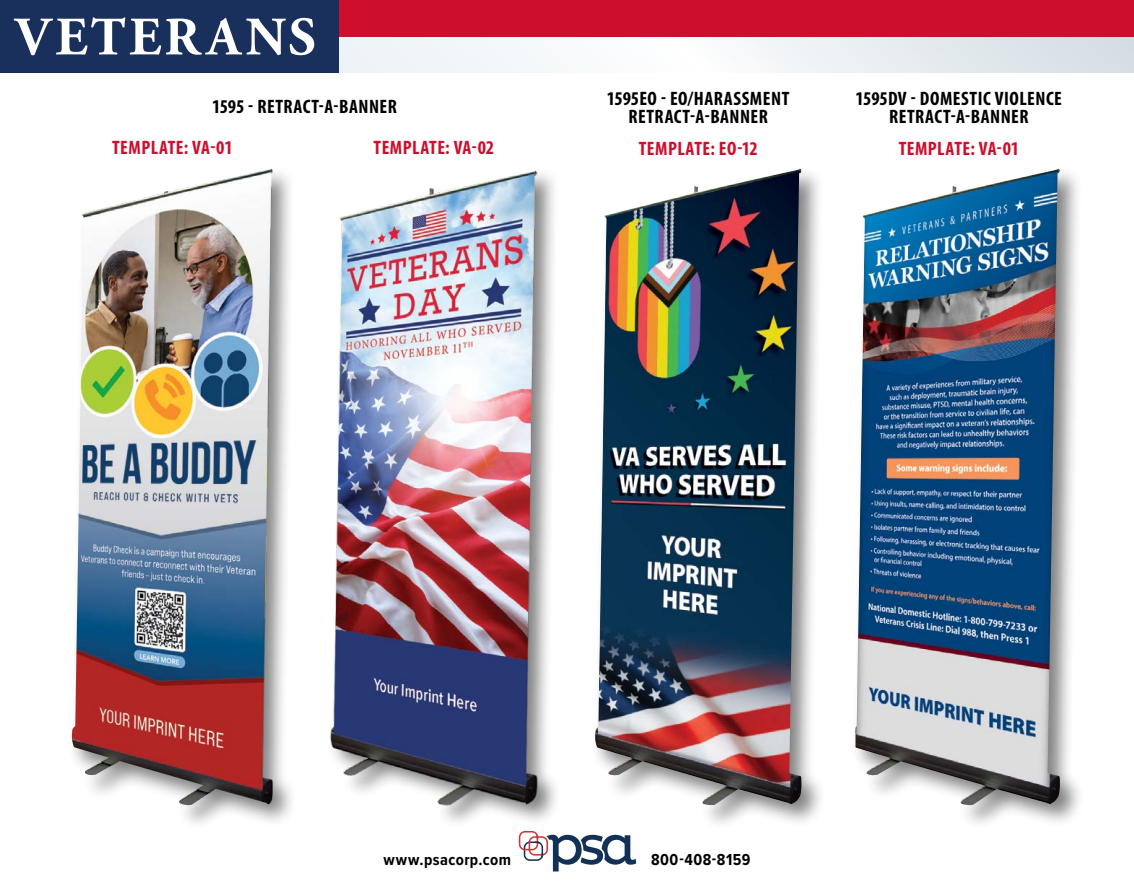
<style>
.page{position:relative;width:1134px;height:891px;background:#fff}
.page>*{position:absolute;margin:0;border:0;box-sizing:border-box;transform-origin:0 0}
.t1{font:700 54px "Adobe Garamond Pro";letter-spacing:.07em;color:#fff}
.t2{font:700 condensed 19.5px/18px "Myriad Pro";letter-spacing:.025em;color:#000;text-align:center}
.t3{font:700 condensed 19.5px "Myriad Pro";letter-spacing:.025em;color:#ce0e2d}
.t4{font:700 16.5px "Proxima Nova Cond";letter-spacing:.03em;color:#000}
</style>
<div class="page">
<div style="left:0;top:0;width:1134px;height:73px;background:#1a305c"></div>
<svg style="left:339px;top:36px;width:794px;height:37px;background:#ecebef"></svg>
<hr style="left:1133px;top:36px;width:1px;height:37px;background:#d3dde3">
<div style="left:339px;top:0;width:795px;height:36px;background:#ce0e2d"></div>
<svg style="left:519px;top:831px;width:117px;height:40px"></svg>
<div style="left:591px;top:165px;width:236px;height:665px;background:#000;opacity:.5"></div>
<img style="left:594px;top:169px;width:208px;height:636px">
<div style="left:851px;top:165px;width:234px;height:665px;background:#000;opacity:.5"></div>
<img style="left:856px;top:169px;width:204px;height:636px">
<div style="left:68px;top:165px;width:230px;height:665px;background:#000;opacity:.5"></div>
<img style="left:71px;top:169px;width:202px;height:636px">
<div style="left:327px;top:167px;width:235px;height:662px;background:#000;opacity:.5"></div>
<img style="left:330px;top:170px;width:211px;height:635px">
<h1 class="t1" style="left:15px;top:6px;width:302px">VETERANS</h1>
<p class="t2" style="left:212px;top:97px;width:186px">1595 - RETRACT-A-BANNER</p>
<p class="t3" style="left:112px;top:135px;width:122px">TEMPLATE: VA-01</p>
<p class="t3" style="left:374px;top:135px;width:122px">TEMPLATE: VA-02</p>
<p class="t2" style="left:607px;top:89px;width:184px">1595EO - EO/HARASSMENT<br>RETRACT-A-BANNER</p>
<p class="t2" style="left:856px;top:89px;width:208px">1595DV - DOMESTIC VIOLENCE<br>RETRACT-A-BANNER</p>
<p class="t3" style="left:639px;top:137px;width:121px">TEMPLATE: EO-12</p>
<p class="t3" style="left:899px;top:137px;width:122px">TEMPLATE: VA-01</p>
<p class="t4" style="left:384px;top:847px;width:129px">www.psacorp.com</p>
<p class="t4" style="left:651px;top:847px;width:101px">800-408-8159</p>
</div>
